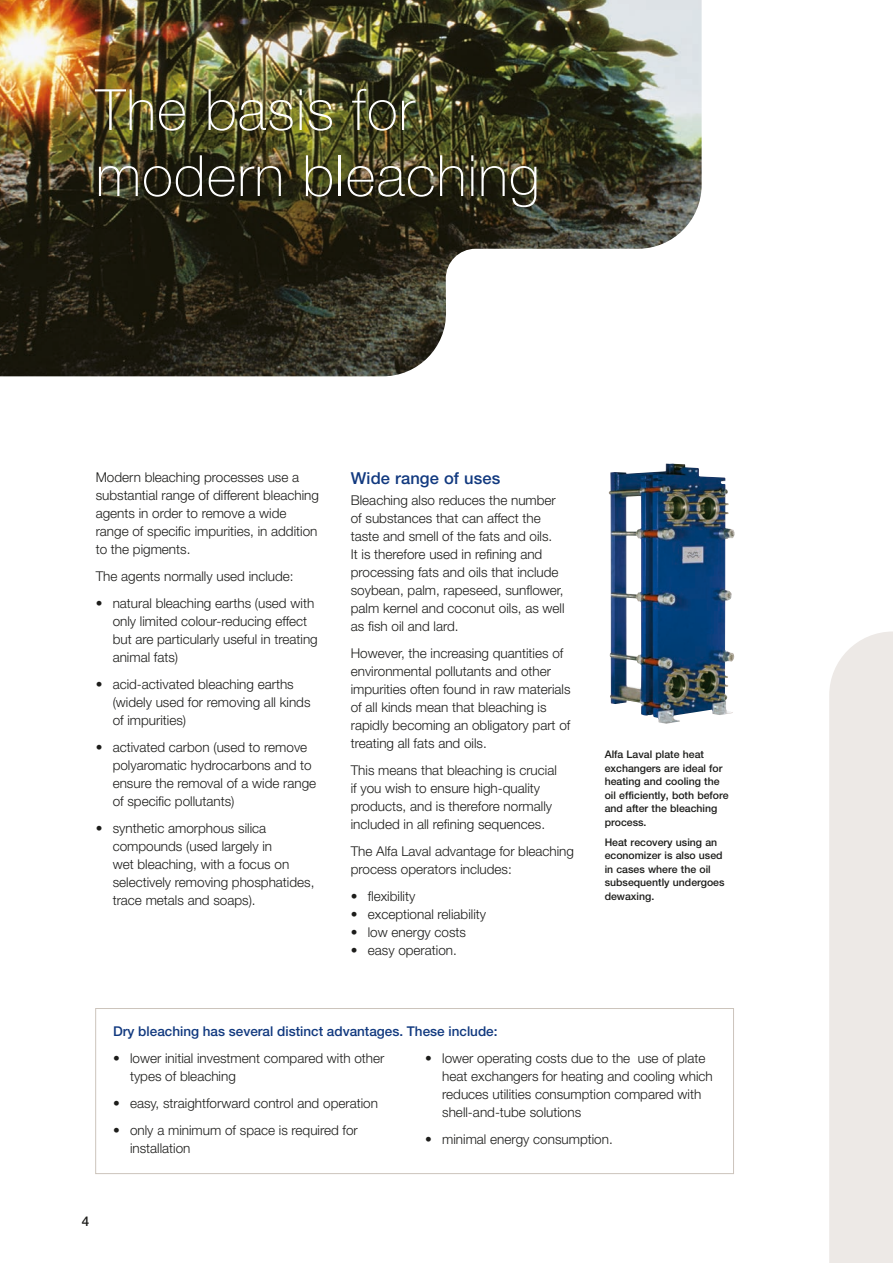
<style>
.page{position:relative;width:893px;height:1263px;background:#fff}
.page>*{position:absolute;margin:0;border:0;box-sizing:border-box;transform-origin:0 0}
.t1{font:100 57px/66px "Helvetica Neue LT Std";letter-spacing:.02em;color:#fff}
.t2{font:500 16.5px "Helvetica Neue LT Std";letter-spacing:.01em;color:#11397f}
.t3{font:300 13.5px/18px "Helvetica Neue LT Std";color:#1d1d1b}
.t4{font:500 13.5px "Helvetica Neue LT Std";color:#11397f}
.t5{font:500 13.5px "Helvetica Neue LT Std";color:#1d1d1b}
.t6{font:500 10.5px/13.5px "Helvetica Neue LT Std";color:#1d1d1b}
</style>
<div class="page">
<img style="left:0;top:0;width:702px;height:376px">
<div style="left:829px;top:631px;width:64px;height:632px;background:#ede9e6"></div>
<img style="left:609px;top:463px;width:124px;height:261px">
<div style="left:95px;top:1008px;width:639px;height:166px;border:1px solid #ccc4bc"></div>
<h1 class="t1" style="left:96px;top:77px;width:445px">The basis for modern bleaching</h1>
<p class="t3" style="left:96px;top:467px;width:225px">Modern bleaching processes use a substantial range of different bleaching agents in order to remove a wide range of specific impurities, in addition to the pigments.</p>
<p class="t3" style="left:96px;top:566px;width:200px">The agents normally used include:</p>
<p class="t3" style="left:113px;top:593px;width:207px;text-indent:-17px">• natural bleaching earths (used with only limited colour-reducing effect but are particularly useful in treating animal fats)</p>
<p class="t3" style="left:113px;top:674px;width:199px;text-indent:-17px">• acid-activated bleaching earths (widely used for removing all kinds of impurities)</p>
<p class="t3" style="left:113px;top:737px;width:205px;text-indent:-17px">• activated carbon (used to remove polyaromatic hydrocarbons and to ensure the removal of a wide range of specific pollutants)</p>
<p class="t3" style="left:113px;top:818px;width:203px;text-indent:-17px">• synthetic amorphous silica compounds (used largely in<br>wet bleaching, with a focus on selectively removing phosphatides, trace metals and soaps).</p>
<p class="t2" style="left:351px;top:468px;width:151px">Wide range of uses</p>
<p class="t3" style="left:351px;top:491px;width:215px">Bleaching also reduces the number of substances that can affect the taste and smell of the fats and oils.<br>It is therefore used in refining and processing fats and oils that include soybean, palm, rapeseed, sunflower, palm kernel and coconut oils, as well as fish oil and lard.</p>
<p class="t3" style="left:351px;top:644px;width:221px">However, the increasing quantities of environmental pollutants and other impurities often found in raw materials of all kinds mean that bleaching is rapidly becoming an obligatory part of treating all fats and oils.</p>
<p class="t3" style="left:351px;top:761px;width:208px">This means that bleaching is crucial if you wish to ensure high-quality products, and is therefore normally included in all refining sequences.</p>
<p class="t3" style="left:351px;top:842px;width:225px">The Alfa Laval advantage for bleaching process operators includes:</p>
<p class="t3" style="left:351px;top:887px;width:66px">• flexibility</p>
<p class="t3" style="left:351px;top:905px;width:137px">• exceptional reliability</p>
<p class="t3" style="left:351px;top:923px;width:117px">• low energy costs</p>
<p class="t3" style="left:351px;top:941px;width:108px">• easy operation.</p>
<p class="t6" style="left:605px;top:747px;width:126px">Alfa Laval plate heat exchangers are ideal for heating and cooling the oil efficiently, both before and after the bleaching process.</p>
<p class="t6" style="left:605px;top:835px;width:121px">Heat recovery using an economizer is also used in cases where the oil subsequently undergoes dewaxing.</p>
<p class="t4" style="left:113px;top:1023px;width:386px">Dry bleaching has several distinct advantages. These include:</p>
<p class="t3" style="left:130px;top:1048px;width:256px;text-indent:-17px">• lower initial investment compared with other types of bleaching</p>
<p class="t3" style="left:113px;top:1093px;width:266px">• easy, straightforward control and operation</p>
<p class="t3" style="left:130px;top:1120px;width:229px;text-indent:-17px">• only a minimum of space is required for installation</p>
<p class="t3" style="left:442px;top:1048px;width:272px;text-indent:-17px">• lower operating costs due to the use of plate heat exchangers for heating and cooling which reduces utilities consumption compared with shell-and-tube solutions</p>
<p class="t3" style="left:425px;top:1129px;width:189px">• minimal energy consumption.</p>
<p class="t5" style="left:82px;top:1213px;width:9px">4</p>
</div>
